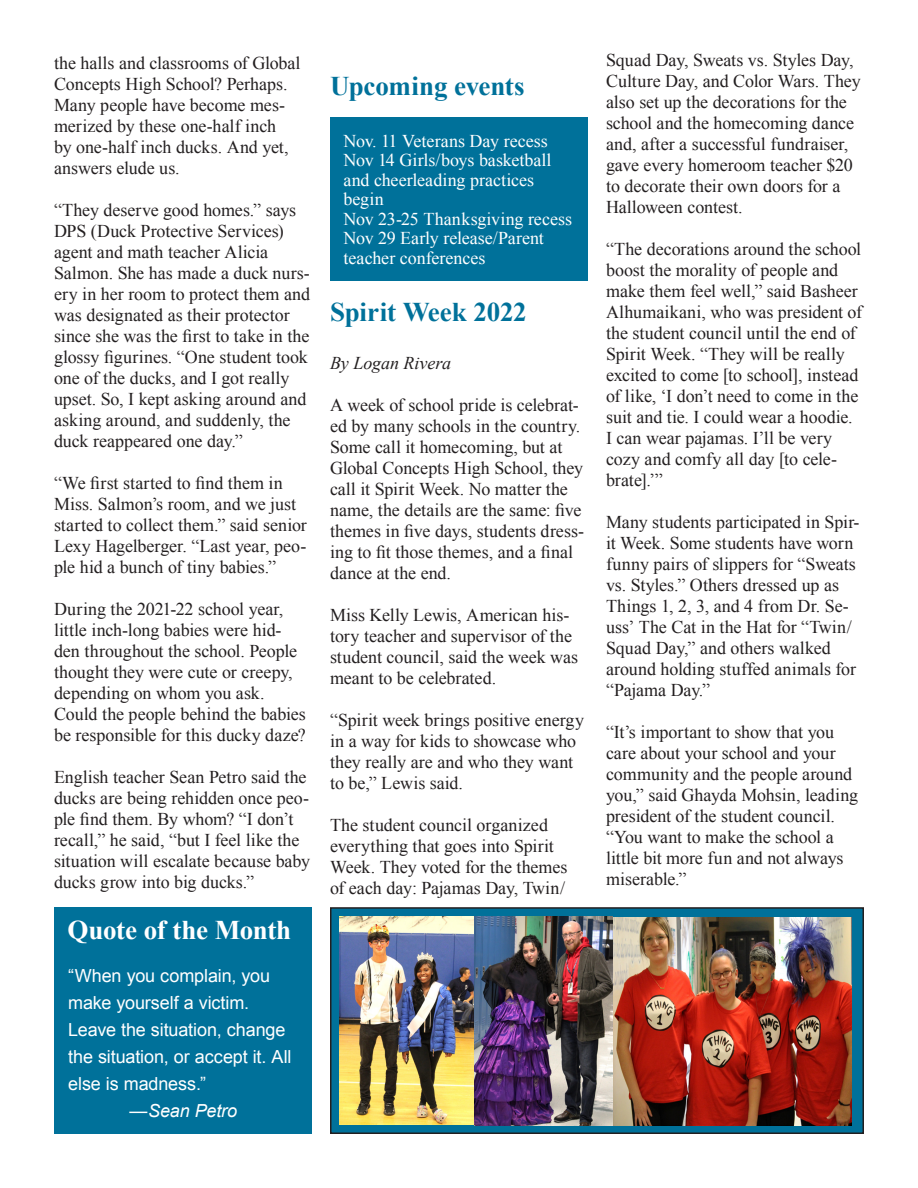
<style>
.page{position:relative;width:918px;height:1188px;background:#fff}
.page>*{position:absolute;margin:0;border:0;box-sizing:border-box;transform-origin:0 0}
.t1{font:700 27px "Times New Roman";letter-spacing:-.005em;color:#00719a}
.t2{font:700 27px "Times New Roman";letter-spacing:-.015em;color:#fff}
.t3{font:18px/21px "Times New Roman";letter-spacing:-.005em;color:#231f20}
.t4{font:18px/19.5px "Times New Roman";color:#fff}
.t5{font:18px/27px "Arial";letter-spacing:-.005em;color:#fff}
.t6{font:italic 18px "Times New Roman";letter-spacing:-.005em;color:#231f20}
.t7{font:italic 18px "Arial";letter-spacing:-.01em;color:#fff}
</style>
<div class="page">
<div style="left:331px;top:908px;width:532px;height:225px;background:#00719a"></div>
<div style="left:330px;top:907px;width:534px;height:227px;border:2px solid #231f20"></div>
<img style="left:613px;top:918px;width:239px;height:207px">
<div style="left:55px;top:953px;width:257px;height:181px;background:#00719a"></div>
<img style="left:339px;top:916px;width:274px;height:209px">
<div style="left:54px;top:907px;width:258px;height:46px;background:#00719a"></div>
<div style="left:330px;top:117px;width:258px;height:164px;background:#00719a"></div>
<p class="t3" style="left:54px;top:52px;width:248px">the halls and classrooms of Global<br>Concepts High School? Perhaps.<br>Many people have become mes&shy;merized by these one-half inch<br>by one-half inch ducks. And yet, answers elude us.</p>
<p class="t3" style="left:54px;top:199px;width:258px">“They deserve good homes.” says<br>DPS (Duck Protective Services) agent and math teacher Alicia<br>Salmon. She has made a duck nurs&shy;ery in her room to protect them and was designated as their protector since she was the first to take in the glossy figurines. “One student took one of the ducks, and I got really upset. So, I kept asking around and asking around, and suddenly, the duck reappeared one day.”</p>
<p class="t3" style="left:54px;top:472px;width:254px">“We first started to find them in Miss. Salmon’s room, and we just started to collect them.” said senior Lexy Hagelberger. “Last year, peo&shy;ple hid a bunch of tiny babies.”</p>
<p class="t3" style="left:54px;top:598px;width:253px">During the 2021-22 school year, little inch-long babies were hid&shy;den throughout the school. People thought they were cute or creepy, depending on whom you ask.<br>Could the people behind the babies be responsible for this ducky daze?</p>
<p class="t3" style="left:54px;top:766px;width:258px">English teacher Sean Petro said the ducks are being rehidden once peo&shy;ple find them. By whom? “I don’t recall,” he said, “but I feel like the situation will escalate because baby ducks grow into big ducks.”</p>
<p class="t2" style="left:68px;top:911px;width:225px">Quote of the Month</p>
<p class="t5" style="left:68px;top:963px;width:225px">“When you complain, you make yourself a victim.<br>Leave the situation, change the situation, or accept it. All else is madness.”</p>
<p class="t7" style="left:129px;top:1099px;width:109px">—Sean Petro</p>
<p class="t1" style="left:330px;top:68px;width:196px">Upcoming events</p>
<p class="t4" style="left:344px;top:131px;width:206px">Nov. 11 Veterans Day recess</p>
<p class="t4" style="left:344px;top:150px;width:209px">Nov 14 Girls/boys basketball and cheerleading practices begin</p>
<p class="t4" style="left:344px;top:209px;width:230px">Nov 23-25 Thanksgiving recess</p>
<p class="t4" style="left:344px;top:228px;width:202px">Nov 29 Early release/Parent teacher conferences</p>
<p class="t1" style="left:330px;top:294px;width:198px">Spirit Week 2022</p>
<p class="t6" style="left:330px;top:351px;width:123px">By Logan Rivera</p>
<p class="t3" style="left:330px;top:395px;width:256px">A week of school pride is celebrat&shy;ed by many schools in the country.<br>Some call it homecoming, but at<br>Global Concepts High School, they call it Spirit Week. No matter the name, the details are the same: five themes in five days, students dress&shy;ing to fit those themes, and a final dance at the end.</p>
<p class="t3" style="left:330px;top:605px;width:250px">Miss Kelly Lewis, American his&shy;tory teacher and supervisor of the student council, said the week was meant to be celebrated.</p>
<p class="t3" style="left:330px;top:710px;width:256px">“Spirit week brings positive energy in a way for kids to showcase who they really are and who they want to be,” Lewis said.</p>
<p class="t3" style="left:330px;top:815px;width:239px">The student council organized everything that goes into Spirit<br>Week. They voted for the themes of each day: Pajamas Day, Twin/</p>
<p class="t3" style="left:606px;top:50px;width:256px">Squad Day, Sweats vs. Styles Day,<br>Culture Day, and Color Wars. They also set up the decorations for the school and the homecoming dance and, after a successful fundraiser, gave every homeroom teacher $20 to decorate their own doors for a<br>Halloween contest.</p>
<p class="t3" style="left:606px;top:239px;width:258px">“The decorations around the school boost the morality of people and make them feel well,” said Basheer<br>Alhumaikani, who was president of the student council until the end of<br>Spirit Week. “They will be really excited to come [to school], instead of like, ‘I don’t need to come in the suit and tie. I could wear a hoodie.<br>I can wear pajamas. I’ll be very cozy and comfy all day [to cele&shy;brate].’”</p>
<p class="t3" style="left:606px;top:512px;width:255px">Many students participated in Spir&shy;it Week. Some students have worn funny pairs of slippers for “Sweats vs. Styles.” Others dressed up as<br>Things 1, 2, 3, and 4 from Dr. Se&shy;uss’ The Cat in the Hat for “Twin/<br>Squad Day,” and others walked around holding stuffed animals for “Pajama Day.”</p>
<p class="t3" style="left:606px;top:722px;width:254px">“It’s important to show that you care about your school and your community and the people around you,” said Ghayda Mohsin, leading president of the student council. “You want to make the school a little bit more fun and not always miserable.”</p>
</div>
